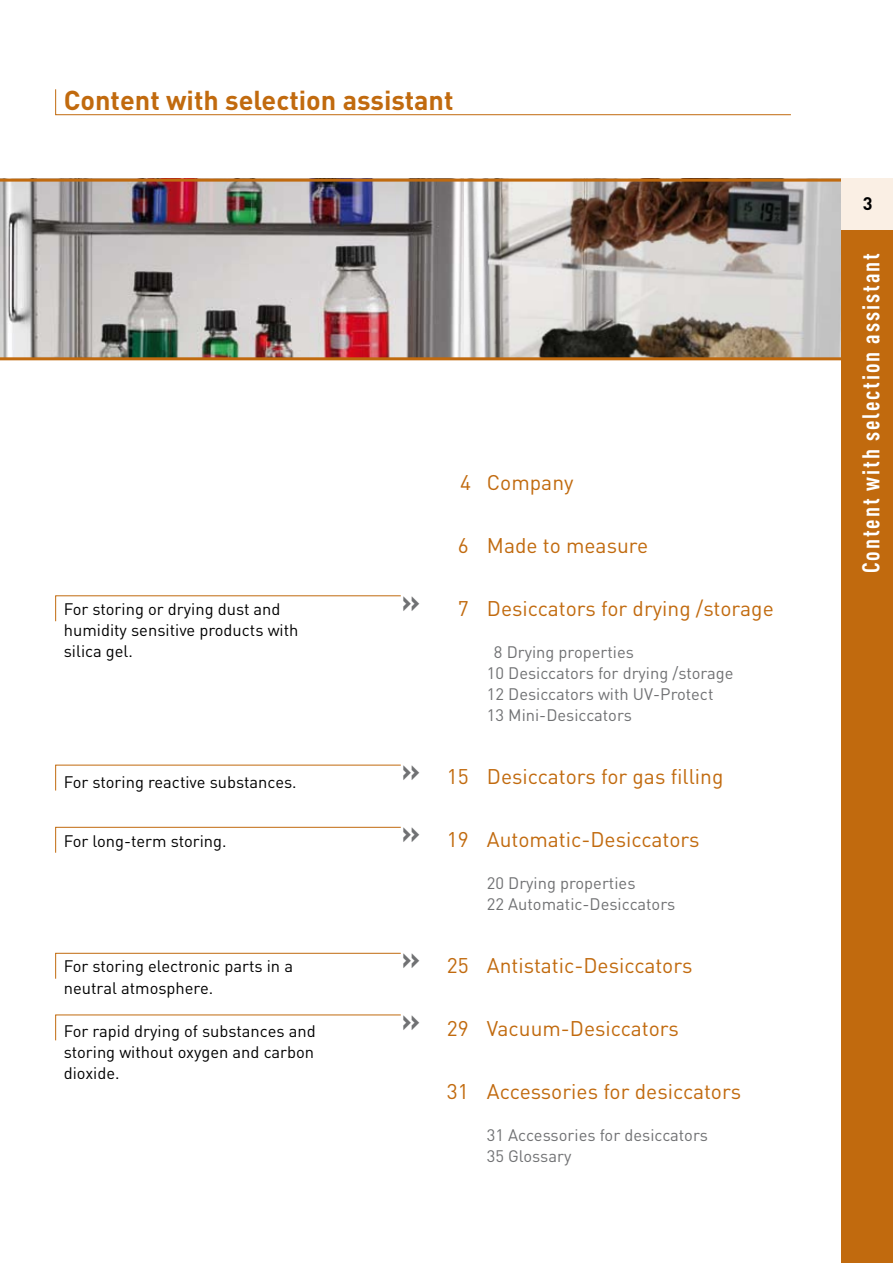
<style>
.page{position:relative;width:893px;height:1263px;background:#fff}
.page>*{position:absolute;margin:0;border:0;box-sizing:border-box;transform-origin:0 0}
.t1{font:700 30px "DIN Pro";color:#707173}
.t2{font:700 27px "DIN Pro";color:#c16a0e}
.t3{font:700 condensed 24px "DIN Pro";letter-spacing:.08em;color:#fff}
.t4{font:21px "DIN Pro";color:#c16a0e}
.t5{font:700 18px "DIN Pro";color:#000}
.t6{font:16.5px/21px "DIN Pro";color:#000}
.t7{font:16.5px/21px "DIN Pro";color:#707173}
</style>
<div class="page">
<img style="left:0;top:182px;width:842px;height:175px">
<hr style="left:0;top:179px;width:842px;height:3px;background:#c16a0e">
<hr style="left:0;top:357px;width:842px;height:3px;background:#c16a0e">
<svg style="left:55px;top:89px;width:736px;height:26px"></svg>
<svg style="left:55px;top:595px;width:346px;height:27px"></svg>
<svg style="left:55px;top:764px;width:346px;height:27px"></svg>
<svg style="left:55px;top:826px;width:346px;height:27px"></svg>
<svg style="left:55px;top:952px;width:346px;height:27px"></svg>
<svg style="left:55px;top:1014px;width:346px;height:27px"></svg>
<div style="left:842px;top:230px;width:51px;height:1033px;background:#c16a0e"></div>
<div style="left:842px;top:179px;width:51px;height:51px;background:#faefe4"></div>
<h2 class="t2" style="left:64px;top:82px;width:391px">Content with selection assistant</h2>
<p class="t4" style="left:460px;top:468px;width:115px">4 Company</p>
<p class="t6" style="left:64px;top:598px;width:236px">For storing or drying dust and humidity sensitive products with silica gel.</p>
<h1 class="t1" style="left:401px;top:580px;width:20px">»</h1>
<p class="t6" style="left:64px;top:771px;width:234px">For storing reactive substances.</p>
<h1 class="t1" style="left:401px;top:750px;width:20px">»</h1>
<p class="t6" style="left:64px;top:829px;width:164px">For long-term storing.</p>
<h1 class="t1" style="left:401px;top:812px;width:20px">»</h1>
<p class="t6" style="left:64px;top:955px;width:231px">For storing electronic parts in a neutral atmosphere.</p>
<h1 class="t1" style="left:401px;top:938px;width:20px">»</h1>
<p class="t6" style="left:64px;top:1020px;width:253px;text-align:justify">For rapid drying of substances and storing without oxygen and carbon dioxide.</p>
<h1 class="t1" style="left:401px;top:999px;width:20px">»</h1>
<p class="t4" style="left:458px;top:531px;width:192px">6 Made to measure</p>
<p class="t4" style="left:458px;top:594px;width:317px">7 Desiccators for drying /storage</p>
<p class="t7" style="left:487px;top:641px;width:248px;text-indent:7px">8 Drying properties<br>10 Desiccators for drying /storage<br>12 Desiccators with UV-Protect<br>13 Mini-Desiccators</p>
<p class="t4" style="left:447px;top:762px;width:278px">15 Desiccators for gas filling</p>
<p class="t4" style="left:447px;top:825px;width:254px">19 Automatic-Desiccators</p>
<p class="t7" style="left:487px;top:872px;width:190px">20 Drying properties<br>22 Automatic-Desiccators</p>
<p class="t4" style="left:447px;top:951px;width:247px">25 Antistatic-Desiccators</p>
<p class="t4" style="left:447px;top:1014px;width:234px">29 Vacuum-Desiccators</p>
<p class="t4" style="left:447px;top:1077px;width:296px">31 Accessories for desiccators</p>
<p class="t7" style="left:487px;top:1124px;width:223px">31 Accessories for desiccators<br>35 Glossary</p>
<p class="t5" style="left:863px;top:191px;width:11px">3</p>
<h3 class="t3" style="left:856px;top:573px;width:321px;rotate:-90deg">Content with selection assistant</h3>
</div>
